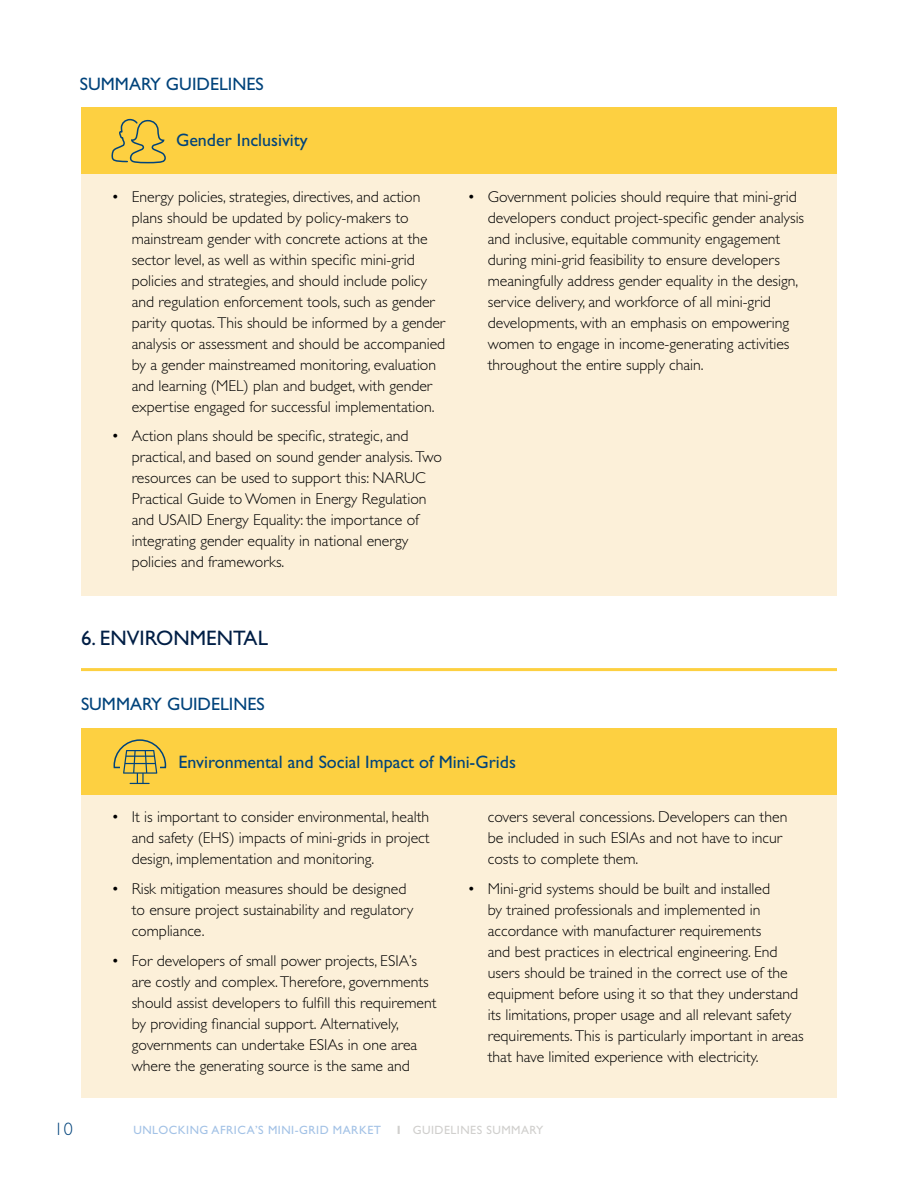
<style>
.page{position:relative;width:918px;height:1188px;background:#fff}
.page>*{position:absolute;margin:0;border:0;box-sizing:border-box;transform-origin:0 0}
.t1{font:21px "Gill Sans Std";color:#001e45}
.t2{font:18px "Gill Sans Std";color:#00437b}
.t3{font:300 18px "Gill Sans Std";color:#00437b}
.t4{font:300 15.75px/21px "Gill Sans Std";color:#000}
.t5{font:12px "Gill Sans Std";letter-spacing:.04em;color:#a3c2e6}
.t6{font:12px "Gill Sans Std";letter-spacing:.04em;color:#d0cfcd}
.s1{font-weight:700}
</style>
<div class="page">
<div style="left:81px;top:134px;width:756px;height:462px;background:#fcf0d9"></div>
<div style="left:81px;top:755px;width:756px;height:343px;background:#fcf0d9"></div>
<div style="left:81px;top:108px;width:756px;height:66px;background:#fdd041"></div>
<div style="left:81px;top:729px;width:756px;height:66px;background:#fdd041"></div>
<hr style="left:81px;top:668px;width:756px;height:3px;background:#fdd041">
<svg style="left:112px;top:119px;width:54px;height:45px"></svg>
<svg style="left:113px;top:739px;width:54px;height:45px"></svg>
<p class="t2" style="left:80px;top:73px;width:185px">SUMMARY GUIDELINES</p>
<p class="t2" style="left:176px;top:129px;width:133px">Gender Inclusivity</p>
<p class="t4" style="left:132px;top:186px;width:315px;text-indent:-20px">• Energy policies, strategies, directives, and action plans should be updated by policy-makers to mainstream gender with concrete actions at the sector level, as well as within specific mini-grid policies and strategies, and should include policy and regulation enforcement tools, such as gender parity quotas. This should be informed by a gender analysis or assessment and should be accompanied by a gender mainstreamed monitoring, evaluation and learning (MEL) plan and budget, with gender expertise engaged for successful implementation.</p>
<p class="t4" style="left:132px;top:426px;width:312px;text-indent:-20px">• Action plans should be specific, strategic, and practical, and based on sound gender analysis. Two resources can be used to support this: NARUC Practical Guide to Women in Energy Regulation and USAID Energy Equality: the importance of integrating gender equality in national energy policies and frameworks.</p>
<p class="t4" style="left:488px;top:186px;width:318px;text-indent:-20px">• Government policies should require that mini-grid developers conduct project-specific gender analysis and inclusive, equitable community engagement during mini-grid feasibility to ensure developers meaningfully address gender equality in the design, service delivery, and workforce of all mini-grid developments, with an emphasis on empowering women to engage in income-generating activities throughout the entire supply chain.</p>
<h1 class="t1" style="left:81px;top:626px;width:188px">6. ENVIRONMENTAL</h1>
<p class="t2" style="left:81px;top:694px;width:185px">SUMMARY GUIDELINES</p>
<p class="t2" style="left:179px;top:752px;width:339px">Environmental and Social Impact of Mini-Grids</p>
<p class="t4" style="left:132px;top:807px;width:299px;text-align:justify;text-indent:-20px">• It is important to consider environmental, health and safety (EHS) impacts of mini-grids in project design, implementation and monitoring.</p>
<p class="t4" style="left:132px;top:878px;width:283px;text-indent:-20px">• Risk mitigation measures should be designed to ensure project sustainability and regulatory compliance.</p>
<p class="t4" style="left:132px;top:950px;width:306px;text-indent:-20px">• For developers of small power projects, ESIA’s are costly and complex. Therefore, governments should assist developers to fulfill this requirement by providing financial support. Alternatively, governments can undertake ESIAs in one area where the generating source is the same and</p>
<p class="t4" style="left:488px;top:807px;width:301px">covers several concessions. Developers can then be included in such ESIAs and not have to incur costs to complete them.</p>
<p class="t4" style="left:488px;top:878px;width:317px;text-indent:-20px">• Mini-grid systems should be built and installed<br>by trained professionals and implemented in accordance with manufacturer requirements<br>and best practices in electrical engineering. End users should be trained in the correct use of the equipment before using it so that they understand its limitations, proper usage and all relevant safety requirements. This is particularly important in areas that have limited experience with electricity.</p>
<p class="t3" style="left:54px;top:1119px;width:20px">10</p>
<p class="t5" style="left:133px;top:1123px;width:249px">UNLOCKING AFRICA’S MINI-GRID MARKET</p>
<p class="t6" style="left:397px;top:1123px;width:148px"><span class="s1">I</span> GUIDELINES SUMMARY</p>
</div>
